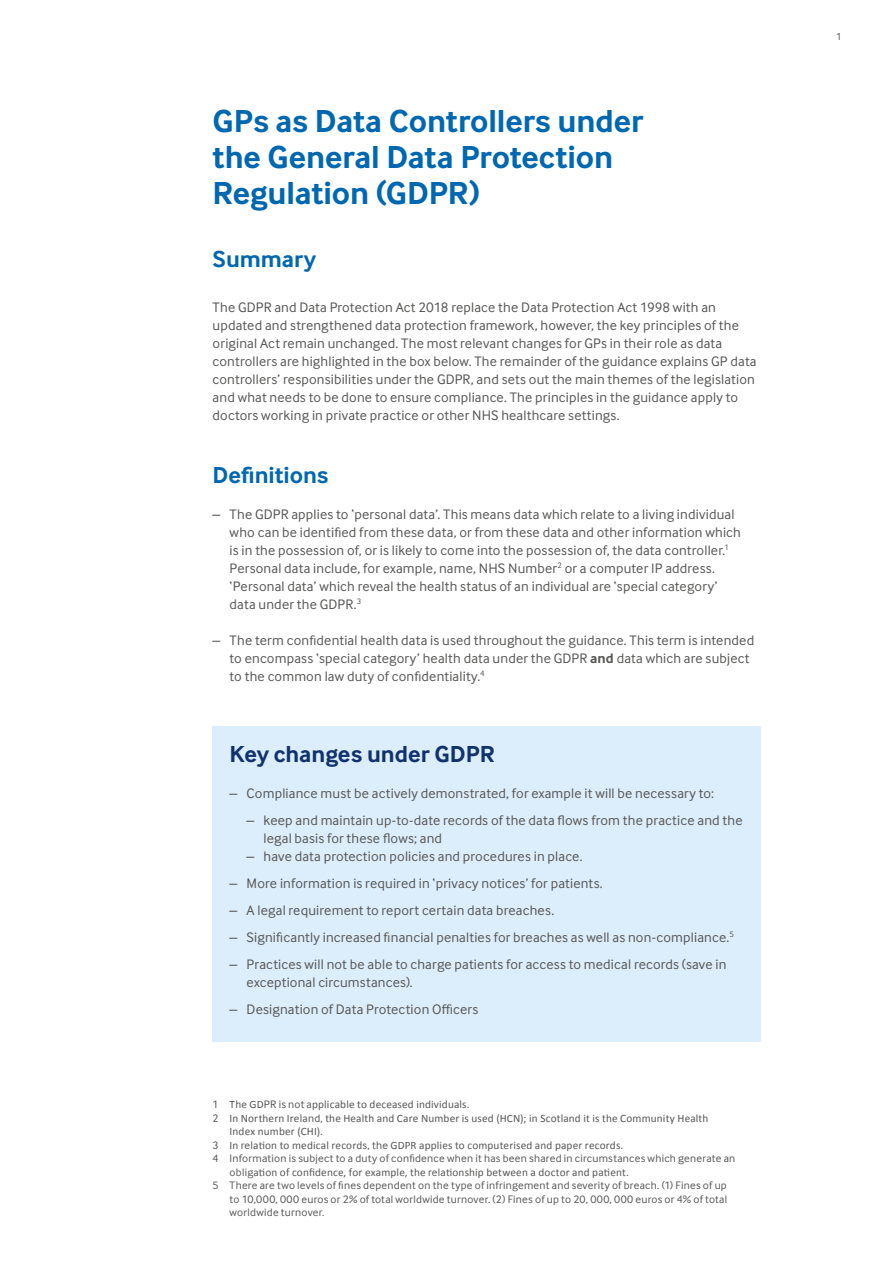
<style>
.page{position:relative;width:893px;height:1263px;background:#fff}
.page>*{position:absolute;margin:0;border:0;box-sizing:border-box;transform-origin:0 0}
.t1{font:700 33px/36px "Inter Face";letter-spacing:-.005em;color:#0067b1}
.t2{font:700 24px "Inter Face";letter-spacing:-.005em;color:#12326e}
.t3{font:700 24px "Inter Face";letter-spacing:-.005em;color:#0067b1}
.t4{font:14.25px/18px "Inter Face";letter-spacing:.01em;color:#575756}
.t5{font:11.25px "Calibri";letter-spacing:.015em;color:#575756}
.t6{font:11.25px/13.5px "Inter Face";letter-spacing:.02em;color:#575756;text-align:justify}
.t7{font:10.5px "Inter Face";color:#575756}
.s1{font-weight:700}
.s2{font-family:"Inter Face"}
</style>
<div class="page">
<div style="left:213px;top:726px;width:548px;height:315px;background:#dcedfb"></div>
<h1 class="t1" style="left:213px;top:103px;width:432px">GPs as Data Controllers under the General Data Protection<br>Regulation (GDPR)</h1>
<h2 class="t3" style="left:213px;top:245px;width:105px">Summary</h2>
<p class="t4" style="left:213px;top:298px;width:546px">The GDPR and Data Protection Act 2018 replace the Data Protection Act 1998 with an updated and strengthened data protection framework, however, the key principles of the original Act remain unchanged. The most relevant changes for GPs in their role as data controllers are highlighted in the box below. The remainder of the guidance explains GP data controllers’ responsibilities under the GDPR, and sets out the main themes of the legislation and what needs to be done to ensure compliance. The principles in the guidance apply to doctors working in private practice or other NHS healthcare settings.</p>
<h2 class="t3" style="left:213px;top:461px;width:117px">Definitions</h2>
<p class="t4" style="left:230px;top:505px;width:513px;text-indent:-17px">– The GDPR applies to ‘personal data’. This means data which relate to a living individual who can be identified from these data, or from these data and other information which is in the possession of, or is likely to come into the possession of, the data controller.<sup>1<br></sup>Personal data include, for example, name, NHS Number<sup>2</sup> or a computer IP address. ‘Personal data’ which reveal the health status of an individual are ‘special category’ data under the GDPR.<sup>3</sup></p>
<p class="t4" style="left:230px;top:631px;width:526px;text-indent:-17px">– The term confidential health data is used throughout the guidance. This term is intended to encompass ‘special category’ health data under the GDPR <span class="s1">and</span> data which are subject to the common law duty of confidentiality.<sup>4</sup></p>
<h2 class="t2" style="left:230px;top:740px;width:267px">Key changes under GDPR</h2>
<p class="t4" style="left:230px;top:784px;width:486px">– Compliance must be actively demonstrated, for example it will be necessary to:</p>
<p class="t4" style="left:264px;top:811px;width:480px;text-indent:-17px">– keep and maintain up-to-date records of the data flows from the practice and the legal basis for these flows; and</p>
<p class="t4" style="left:247px;top:847px;width:337px">– have data protection policies and procedures in place.</p>
<p class="t4" style="left:230px;top:874px;width:375px">– More information is required in ‘privacy notices’ for patients.</p>
<p class="t4" style="left:230px;top:901px;width:326px">– A legal requirement to report certain data breaches.</p>
<p class="t4" style="left:230px;top:928px;width:506px">– Significantly increased financial penalties for breaches as well as non-compliance.<sup>5</sup></p>
<p class="t4" style="left:247px;top:955px;width:481px;text-indent:-17px">– Practices will not be able to charge patients for access to medical records (save in exceptional circumstances).</p>
<p class="t4" style="left:230px;top:1000px;width:250px">– Designation of Data Protection Officers</p>
<p class="t5" style="left:213px;top:1097px;width:259px"><span class="s2">1</span> The GD<span class="s2">PR is not a</span>pplicable to deceased individuals.</p>
<p class="t5" style="left:213px;top:1111px;width:497px"><span class="s2">2</span> In Northern Irela<span class="s2">nd,</span> the Health and Care Number is used (HCN); in Scotland it is the Community Health</p>
<p class="t5" style="left:230px;top:1124px;width:95px">Index number (CHI).</p>
<p class="t5" style="left:213px;top:1138px;width:412px"><span class="s2">3</span> In <span class="s2">re</span>lation to medical record<span class="s2">s, the</span> GDPR applies to computerised and paper records.</p>
<p class="t6" style="left:213px;top:1152px;width:524px">4 Information is subject to a duty of confidence when it has been shared in circumstances which generate an</p>
<p class="t5" style="left:230px;top:1165px;width:401px"><span class="s2">oblig</span>ation of confidence, for example, the <span class="s2">rela</span>tionship between a doctor and patient.</p>
<p class="t6" style="left:230px;top:1179px;width:499px;text-indent:-17px">5 There are two levels of fines dependent on the type of infringement and severity of breach. (1) Fines of up to 10,000, 000 euros or 2% of total worldwide turnover. (2) Fines of up to 20, 000, 000 euros or 4% of total worldwide turnover.</p>
<p class="t7" style="left:836px;top:31px;width:7px">1</p>
</div>
